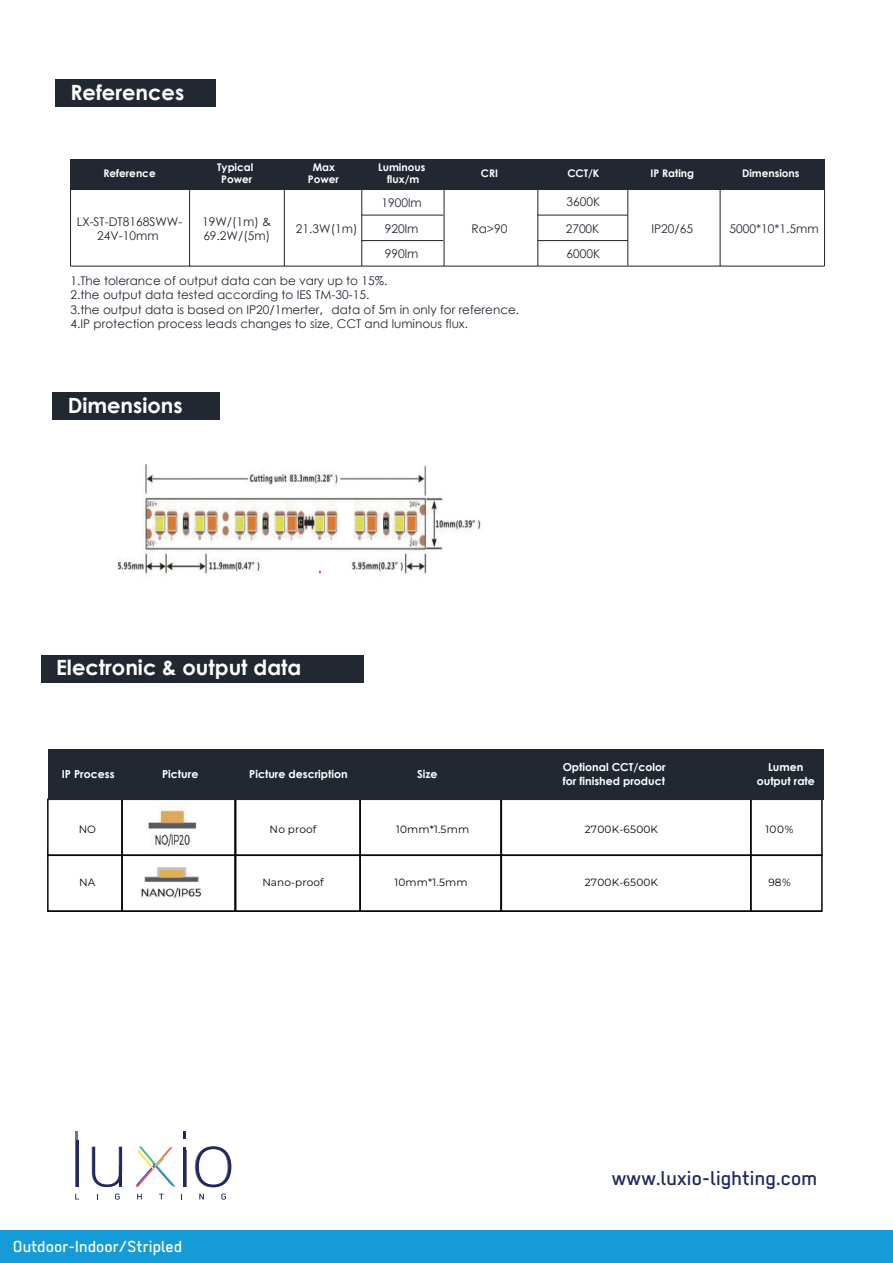
<style>
.page{position:relative;width:893px;height:1263px;background:#fff}
.page>*{position:absolute;margin:0;border:0;box-sizing:border-box;transform-origin:0 0}
.t1{font:500 22.5px "Regular";color:#20295c}
.t2{font:700 21px "Century Gothic";color:#fff}
.t3{font:500 18px "Regular";color:#fff}
.t4{font:12px/14.4px "Century Gothic";color:#212832}
.t5{font:700 10.95px/13.2px "Century Gothic";color:#fff}
.t6{font:10.5px "Montserrat";letter-spacing:.02em;color:#070304}
.t7{font:700 10.5px/12.6px "Century Gothic";color:#fff;text-align:center}
.s1{font-family:"Koz Go Pr 6 N"}
</style>
<div class="page">
<div style="left:47px;top:798px;width:76px;height:58px;border:2px solid #0b0609"></div>
<div style="left:121px;top:798px;width:115px;height:58px;border:2px solid #0b0609"></div>
<div style="left:234px;top:798px;width:127px;height:58px;border:2px solid #0b0609"></div>
<div style="left:359px;top:798px;width:143px;height:58px;border:2px solid #0b0609"></div>
<div style="left:501px;top:798px;width:251px;height:58px;border:2px solid #0b0609"></div>
<div style="left:750px;top:798px;width:73px;height:58px;border:2px solid #0b0609"></div>
<div style="left:47px;top:854px;width:76px;height:58px;border:2px solid #0b0609"></div>
<div style="left:121px;top:854px;width:115px;height:58px;border:2px solid #0b0609"></div>
<div style="left:234px;top:854px;width:127px;height:58px;border:2px solid #0b0609"></div>
<div style="left:359px;top:854px;width:143px;height:58px;border:2px solid #0b0609"></div>
<div style="left:501px;top:854px;width:251px;height:58px;border:2px solid #0b0609"></div>
<div style="left:750px;top:854px;width:73px;height:58px;border:2px solid #0b0609"></div>
<img style="left:141px;top:867px;width:61px;height:31px">
<img style="left:148px;top:803px;width:49px;height:45px">
<hr style="left:48px;top:910px;width:74px;height:2px;background:#0b0609">
<hr style="left:122px;top:910px;width:114px;height:2px;background:#0b0609">
<hr style="left:235px;top:910px;width:125px;height:2px;background:#0b0609">
<hr style="left:360px;top:910px;width:141px;height:2px;background:#0b0609">
<hr style="left:501px;top:910px;width:250px;height:2px;background:#0b0609">
<hr style="left:751px;top:910px;width:71px;height:2px;background:#0b0609">
<div style="left:41px;top:655px;width:322px;height:27px;background:#212832"></div>
<div style="left:48px;top:749px;width:775px;height:50px;background:#212832"></div>
<svg style="left:136px;top:1147px;width:40px;height:40px"></svg>
<hr style="left:183px;top:1147px;width:2px;height:40px;background:#20295c">
<hr style="left:76px;top:1140px;width:3px;height:47px;background:#20295c">
<hr style="left:75px;top:1131px;width:3px;height:56px;background:#20295c">
<svg style="left:92px;top:1147px;width:30px;height:40px"></svg>
<hr style="left:120px;top:1167px;width:2px;height:20px;background:#20295c">
<hr style="left:184px;top:1150px;width:2px;height:37px;background:#20295c">
<svg style="left:183px;top:1131px;width:2px;height:8px"></svg>
<svg style="left:195px;top:1146px;width:36px;height:41px"></svg>
<svg style="left:75px;top:1194px;width:4px;height:5px"></svg>
<svg style="left:115px;top:1193px;width:5px;height:6px"></svg>
<svg style="left:137px;top:1194px;width:5px;height:5px"></svg>
<svg style="left:159px;top:1194px;width:5px;height:5px"></svg>
<svg style="left:199px;top:1194px;width:5px;height:5px"></svg>
<svg style="left:221px;top:1193px;width:5px;height:6px"></svg>
<div style="left:1px;top:1230px;width:892px;height:33px;background:#159cd8"></div>
<div style="left:55px;top:79px;width:161px;height:28px;background:#212832"></div>
<hr style="left:361px;top:240px;width:82px;height:1px;background:#231f20">
<hr style="left:361px;top:215px;width:82px;height:1px;background:#231f20">
<hr style="left:538px;top:215px;width:90px;height:1px;background:#231f20">
<hr style="left:538px;top:240px;width:90px;height:1px;background:#231f20">
<hr style="left:71px;top:266px;width:753px;height:1px;background:#231f20">
<hr style="left:189px;top:189px;width:1px;height:77px;background:#231f20">
<hr style="left:284px;top:189px;width:1px;height:77px;background:#231f20">
<hr style="left:361px;top:189px;width:1px;height:77px;background:#231f20">
<hr style="left:444px;top:189px;width:1px;height:77px;background:#231f20">
<hr style="left:537px;top:189px;width:1px;height:77px;background:#231f20">
<hr style="left:627px;top:189px;width:1px;height:77px;background:#231f20">
<hr style="left:720px;top:189px;width:1px;height:77px;background:#231f20">
<hr style="left:824px;top:189px;width:1px;height:77px;background:#231f20">
<hr style="left:70px;top:189px;width:1px;height:77px;background:#231f20">
<div style="left:70px;top:159px;width:754px;height:31px;background:#212832"></div>
<div style="left:53px;top:393px;width:167px;height:27px;background:#212832"></div>
<img style="left:117px;top:465px;width:364px;height:111px">
<h2 class="t2" style="left:70px;top:76px;width:115px">References</h2>
<p class="t7" style="left:103px;top:167px;width:54px">Reference</p>
<p class="t7" style="left:378px;top:160px;width:49px">Luminous flux/m</p>
<p class="t7" style="left:481px;top:167px;width:19px">CRI</p>
<p class="t7" style="left:567px;top:167px;width:34px">CCT/K</p>
<p class="t7" style="left:650px;top:167px;width:45px">IP Rating</p>
<p class="t7" style="left:742px;top:167px;width:59px">Dimensions</p>
<p class="t4" style="left:296px;top:221px;width:63px">21.3W(1m)</p>
<p class="t7" style="left:217px;top:160px;width:38px">Typical<br>Power</p>
<p class="t7" style="left:308px;top:160px;width:33px">Max<br>Power</p>
<p class="t4" style="left:566px;top:194px;width:35px">3600K</p>
<p class="t4" style="left:382px;top:195px;width:42px">1900lm</p>
<p class="t4" style="left:385px;top:216px;width:35px;line-height:25px">920lm<br>990lm</p>
<p class="t4" style="left:202px;top:214px;width:71px">19W/(1m) &amp;<br>69.2W/(5m)</p>
<p class="t4" style="left:77px;top:214px;width:107px;text-align:center">LX-ST-DT8168SWW-<br>24V-10mm</p>
<p class="t4" style="left:471px;top:221px;width:38px">Ra&gt;90</p>
<p class="t4" style="left:651px;top:221px;width:43px">IP20/65</p>
<p class="t4" style="left:729px;top:221px;width:91px">5000*10*1.5mm</p>
<p class="t4" style="left:566px;top:221px;width:35px">2700K</p>
<p class="t4" style="left:566px;top:247px;width:35px">6000K</p>
<p class="t4" style="left:71px;top:273px;width:450px">1.The tolerance of output data can be vary up to 15%.<br>2.the output data tested according to IES TM-30-15.<br>3.the output data is based on IP20/1merter<span class="s1">，</span>data of 5m in only for reference.<br>4.IP protection process leads changes to size, CCT and luminous flux.</p>
<h2 class="t2" style="left:68px;top:389px;width:117px">Dimensions</h2>
<h2 class="t2" style="left:56px;top:651px;width:247px">Electronic &amp; output data</h2>
<p class="t5" style="left:62px;top:767px;width:54px">IP Process</p>
<p class="t5" style="left:162px;top:767px;width:38px">Picture</p>
<p class="t5" style="left:249px;top:767px;width:100px">Picture description</p>
<p class="t5" style="left:417px;top:767px;width:22px">Size</p>
<p class="t5" style="left:563px;top:760px;width:105px">Optional CCT/color for finished product</p>
<p class="t5" style="left:757px;top:760px;width:60px;text-align:center">Lumen output rate</p>
<p class="t6" style="left:79px;top:822px;width:19px">NO</p>
<p class="t6" style="left:79px;top:876px;width:18px">NA</p>
<p class="t6" style="left:270px;top:822px;width:48px">No proof</p>
<p class="t6" style="left:262px;top:876px;width:63px">Nano-proof</p>
<p class="t6" style="left:396px;top:822px;width:75px">10mm*1.5mm</p>
<p class="t6" style="left:394px;top:876px;width:75px">10mm*1.5mm</p>
<h3 class="t3" style="left:13px;top:1236px;width:171px">Outdoor-Indoor/Stripled</h3>
<p class="t6" style="left:585px;top:822px;width:75px">2700K-6500K</p>
<p class="t6" style="left:585px;top:876px;width:75px">2700K-6500K</p>
<p class="t6" style="left:765px;top:822px;width:30px">100%</p>
<p class="t6" style="left:768px;top:876px;width:24px">98%</p>
<h1 class="t1" style="left:612px;top:1165px;width:207px">www.luxio-lighting.com</h1>
</div>
